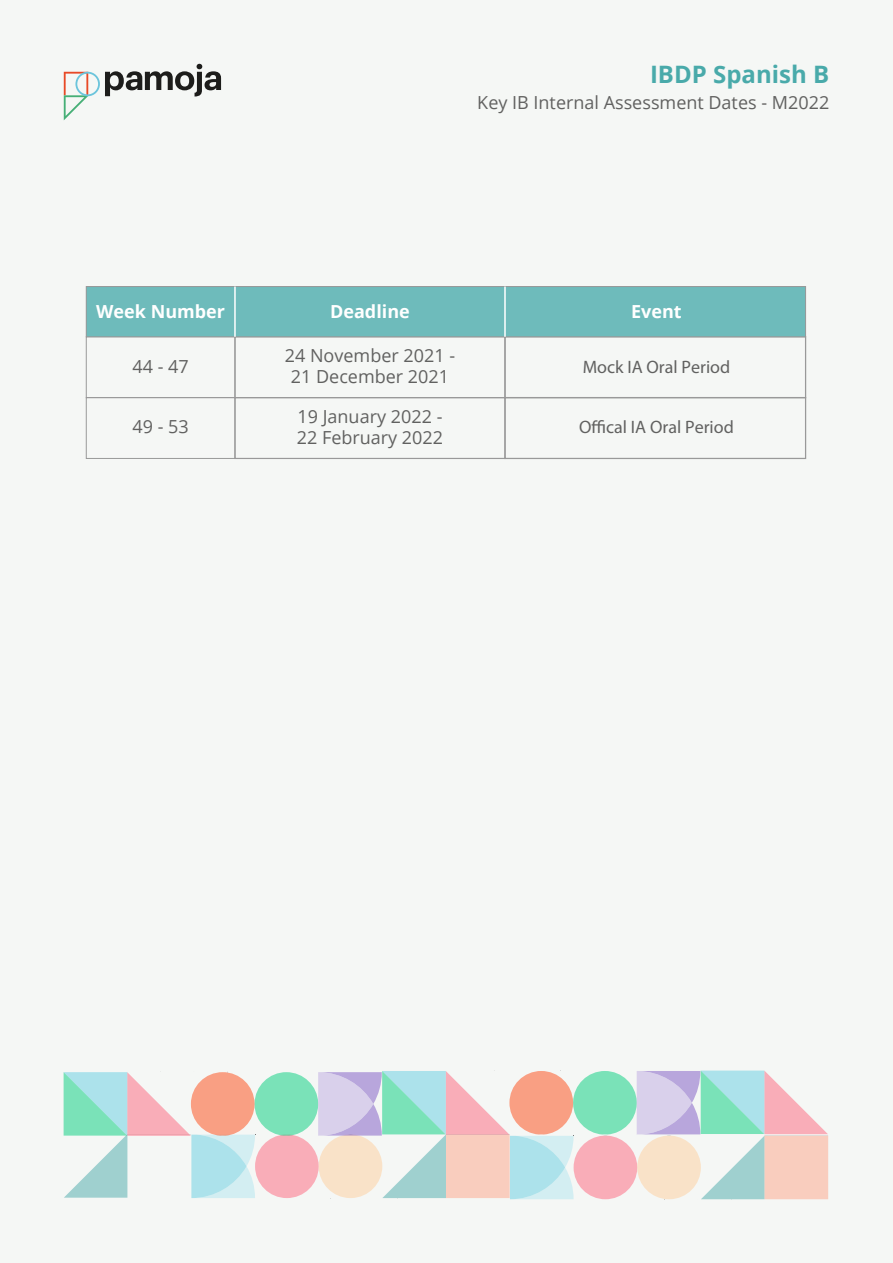
<style>
.page{position:relative;width:893px;height:1263px;background:#f5f7f5}
.page>*{position:absolute;margin:0;border:0;box-sizing:border-box;transform-origin:0 0}
.t1{font:700 24px "Open Sans";color:#49aaaa}
.t2{font:18px/21.6px "Open Sans";color:#616160;text-align:center}
.t3{font:18px "Myriad Pro";color:#616160}
.t4{font:18px "Open Sans";color:#616160}
.t5{font:700 18px "Open Sans";color:#fff}
</style>
<div class="page">
<svg style="left:64px;top:1070px;width:764px;height:130px"></svg>
<svg style="left:64px;top:64px;width:157px;height:56px"></svg>
<div style="left:86px;top:336px;width:149px;height:62px;border:1px solid #999"></div>
<div style="left:234px;top:336px;width:272px;height:62px;border:1px solid #999"></div>
<div style="left:504px;top:336px;width:302px;height:62px;border:1px solid #999"></div>
<div style="left:86px;top:397px;width:149px;height:62px;border:1px solid #999"></div>
<div style="left:234px;top:397px;width:272px;height:62px;border:1px solid #999"></div>
<div style="left:504px;top:397px;width:302px;height:62px;border:1px solid #999"></div>
<div style="left:86px;top:286px;width:149px;height:51px;background:#6ebbbb"></div>
<div style="left:235px;top:286px;width:270px;height:51px;background:#6ebbbb"></div>
<div style="left:505px;top:286px;width:301px;height:51px;background:#6ebbbb"></div>
<div style="left:86px;top:286px;width:720px;height:51px;border:1px solid #999"></div>
<hr style="left:234px;top:286px;width:2px;height:51px;background:#fff">
<hr style="left:504px;top:286px;width:2px;height:51px;background:#fff">
<h1 class="t1" style="left:650px;top:65px;width:181px">IBDP Spanish B</h1>
<p class="t4" style="left:477px;top:95px;width:353px">Key IB Internal Assessment Dates - M2022</p>
<p class="t5" style="left:96px;top:304px;width:130px">Week Number</p>
<p class="t5" style="left:330px;top:304px;width:81px">Deadline</p>
<p class="t5" style="left:631px;top:305px;width:52px">Event</p>
<p class="t2" style="left:132px;top:357px;width:58px">44 - 47</p>
<p class="t2" style="left:132px;top:418px;width:58px">49 - 53</p>
<p class="t2" style="left:285px;top:346px;width:172px">24 November 2021 -<br>21 December 2021</p>
<p class="t3" style="left:583px;top:356px;width:149px">Mock IA Oral Period</p>
<p class="t2" style="left:297px;top:407px;width:148px;text-align:left">19 January 2022 -<br>22 February 2022</p>
<p class="t3" style="left:579px;top:417px;width:156px">Offical IA Oral Period</p>
</div>
